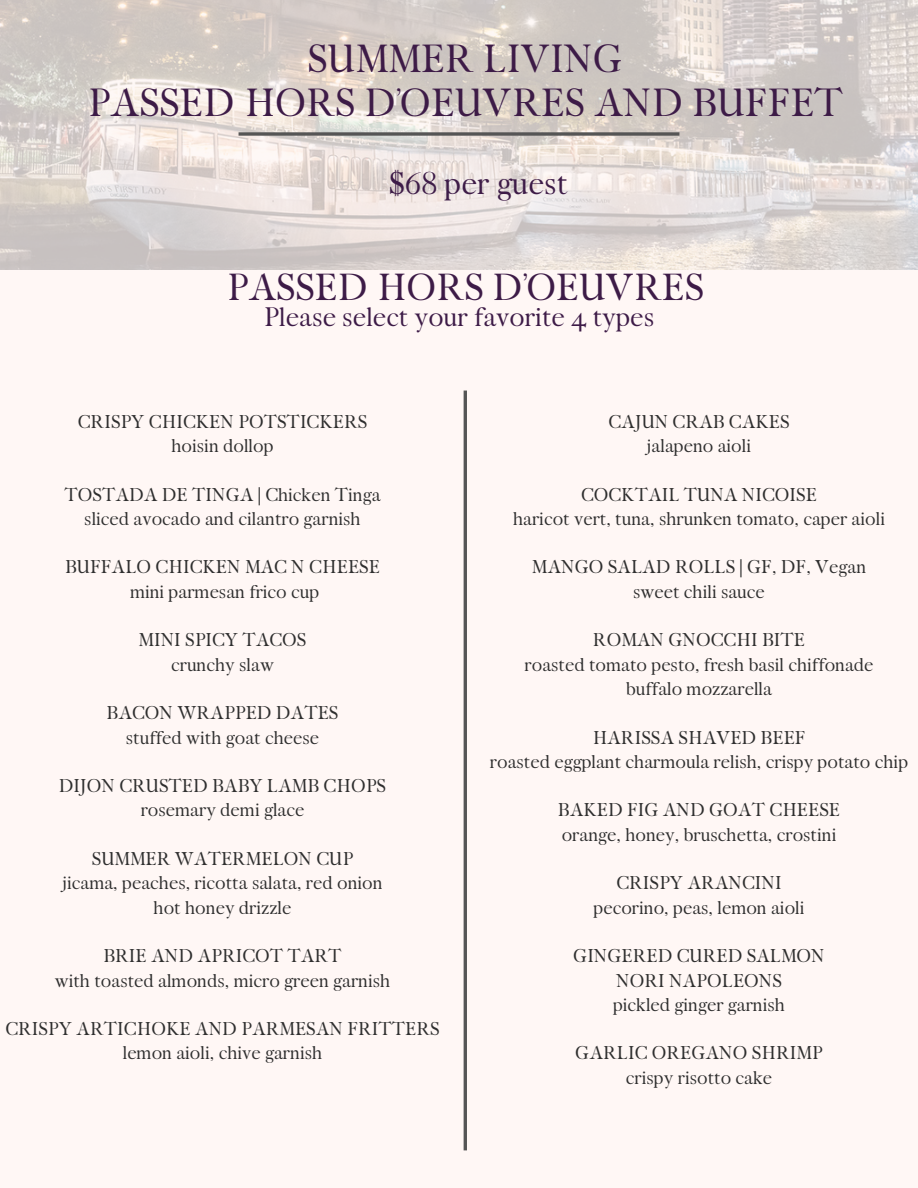
<style>
.page{position:relative;width:918px;height:1188px;background:#fff7f5}
.page>*{position:absolute;margin:0;border:0;box-sizing:border-box;transform-origin:0 0}
.t1{font:37.35px/43.8px "Faraz";color:#3d1b47;text-align:center}
.t2{font:35.85px "Faraz";color:#3d1b47}
.t3{font:30px "Faraz";color:#3d1b47}
.t4{font:25.5px "Faraz";color:#3d1b47}
.t5{font:17.7px "Faraz";color:#2e2e2e}
</style>
<div class="page">
<img style="left:0;top:0;width:918px;height:270px">
<svg style="left:239px;top:132px;width:440px;height:4px;background:#696868"></svg>
<hr style="left:464px;top:391px;width:3px;height:759px;background:#555">
<h1 class="t1" style="left:87px;top:38px;width:757px">SUMMER LIVING<br>PASSED HORS D’OEUVRES AND BUFFET</h1>
<h2 class="t3" style="left:389px;top:166px;width:181px">$68 per guest</h2>
<p class="t2" style="left:226px;top:266px;width:479px">PASSED HORS D’OEUVRES</p>
<p class="t4" style="left:264px;top:301px;width:392px">Please select your favorite 4 types</p>
<h1 class="t5" style="left:78px;top:411px;width:291px">CRISPY CHICKEN POTSTICKERS</h1>
<h3 class="t5" style="left:171px;top:435px;width:104px">hoisin dollop</h3>
<p class="t5" style="left:65px;top:484px;width:317px">TOSTADA DE TINGA | Chicken Tinga</p>
<p class="t5" style="left:84px;top:508px;width:278px">sliced avocado and cilantro garnish</p>
<p class="t5" style="left:65px;top:557px;width:316px">BUFFALO CHICKEN MAC N CHEESE</p>
<p class="t5" style="left:130px;top:581px;width:191px">mini parmesan frico cup</p>
<p class="t5" style="left:139px;top:630px;width:169px">MINI SPICY TACOS</p>
<p class="t5" style="left:171px;top:654px;width:104px">crunchy slaw</p>
<p class="t5" style="left:107px;top:702px;width:233px">BACON WRAPPED DATES</p>
<p class="t5" style="left:126px;top:727px;width:195px">stuffed with goat cheese</p>
<p class="t5" style="left:59px;top:775px;width:329px">DIJON CRUSTED BABY LAMB CHOPS</p>
<p class="t5" style="left:141px;top:800px;width:165px">rosemary demi glace</p>
<p class="t5" style="left:92px;top:848px;width:263px">SUMMER WATERMELON CUP</p>
<p class="t5" style="left:62px;top:873px;width:322px">jicama, peaches, ricotta salata, red onion</p>
<p class="t5" style="left:154px;top:897px;width:139px">hot honey drizzle</p>
<p class="t5" style="left:103px;top:945px;width:240px">BRIE AND APRICOT TART</p>
<p class="t5" style="left:55px;top:970px;width:337px">with toasted almonds, micro green garnish</p>
<p class="t5" style="left:5px;top:1018px;width:436px">CRISPY ARTICHOKE AND PARMESAN FRITTERS</p>
<p class="t5" style="left:123px;top:1043px;width:201px">lemon aioli, chive garnish</p>
<p class="t5" style="left:609px;top:411px;width:183px">CAJUN CRAB CAKES</p>
<p class="t5" style="left:647px;top:435px;width:106px">jalapeno aioli</p>
<p class="t5" style="left:581px;top:484px;width:237px">COCKTAIL TUNA NICOISE</p>
<p class="t5" style="left:513px;top:508px;width:374px">haricot vert, tuna, shrunken tomato, caper aioli</p>
<p class="t5" style="left:532px;top:557px;width:336px">MANGO SALAD ROLLS | GF, DF, Vegan</p>
<p class="t5" style="left:633px;top:581px;width:133px">sweet chili sauce</p>
<p class="t5" style="left:593px;top:630px;width:214px">ROMAN GNOCCHI BITE</p>
<p class="t5" style="left:525px;top:654px;width:351px">roasted tomato pesto, fresh basil chiffonade</p>
<p class="t5" style="left:626px;top:678px;width:147px">buffalo mozzarella</p>
<p class="t5" style="left:592px;top:727px;width:215px">HARISSA SHAVED BEEF</p>
<p class="t5" style="left:490px;top:751px;width:420px">roasted eggplant charmoula relish, crispy potato chip</p>
<p class="t5" style="left:558px;top:800px;width:284px">BAKED FIG AND GOAT CHEESE</p>
<p class="t5" style="left:562px;top:824px;width:276px">orange, honey, bruschetta, crostini</p>
<p class="t5" style="left:616px;top:873px;width:167px">CRISPY ARANCINI</p>
<p class="t5" style="left:594px;top:897px;width:212px">pecorino, peas, lemon aioli</p>
<p class="t5" style="left:573px;top:945px;width:253px">GINGERED CURED SALMON</p>
<p class="t5" style="left:616px;top:970px;width:167px">NORI NAPOLEONS</p>
<p class="t5" style="left:613px;top:994px;width:173px">pickled ginger garnish</p>
<p class="t5" style="left:575px;top:1043px;width:249px">GARLIC OREGANO SHRIMP</p>
<p class="t5" style="left:626px;top:1067px;width:148px">crispy risotto cake</p>
</div>
